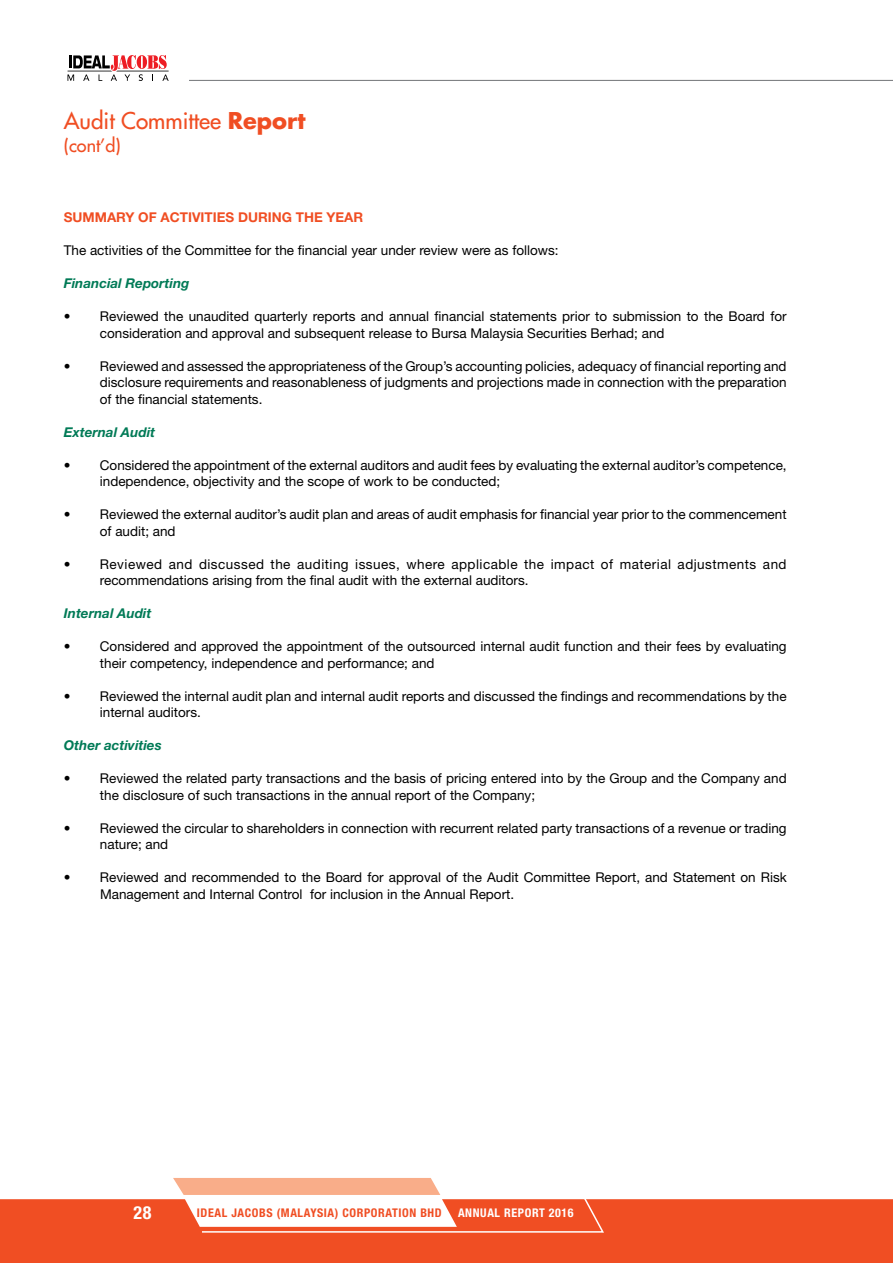
<style>
.page{position:relative;width:893px;height:1263px;background:#fff}
.page>*{position:absolute;margin:0;border:0;box-sizing:border-box;transform-origin:0 0}
.t1{font:500 22.5px "Futura Std";color:#f04e23}
.t2{font:500 18px "Futura Std";color:#f04e23}
.t3{font:700 condensed 18px "Helvetica Neue LT Std";color:#fff}
.t4{font:13.5px/16.5px "Helvetica Neue LT Std";color:#000}
.t5{font:13.5px/16.5px "Helvetica Neue LT Std";letter-spacing:.035em;color:#000}
.t6{font:italic 700 13.5px "Helvetica Neue LT Std";color:#007a56}
.t7{font:700 13.5px "Helvetica Neue LT Std";color:#f04e23}
.t8{font:700 condensed 12px "Helvetica Neue LT Std";letter-spacing:.05em;color:#f04e23}
.t9{font:700 condensed 12px "Helvetica Neue LT Std";letter-spacing:.05em;color:#fff}
.s1{font-weight:700}
</style>
<div class="page">
<div style="left:0;top:1199px;width:893px;height:64px;background:#f04e23"></div>
<svg style="left:68px;top:55px;width:101px;height:26px"></svg>
<svg style="left:173px;top:1178px;width:432px;height:55px"></svg>
<hr style="left:189px;top:80px;width:704px;height:1px;background:#808285">
<h1 class="t1" style="left:64px;top:107px;width:243px">Audit Committee <span class="s1">Report</span></h1>
<h2 class="t2" style="left:64px;top:134px;width:58px">(cont’d)</h2>
<p class="t7" style="left:64px;top:209px;width:301px">SUMMARY OF ACTIVITIES DURING THE YEAR</p>
<p class="t4" style="left:64px;top:242px;width:496px">The activities of the Committee for the financial year under review were as follows:</p>
<p class="t6" style="left:64px;top:275px;width:127px">Financial Reporting</p>
<p class="t4" style="left:100px;top:308px;width:688px;text-indent:-36px">• Reviewed the unaudited quarterly reports and annual financial statements prior to submission to the Board for consideration and approval and subsequent release to Bursa Malaysia Securities Berhad; and</p>
<p class="t4" style="left:100px;top:357px;width:688px;text-align:justify;text-indent:-36px">• Reviewed and assessed the appropriateness of the Group’s accounting policies, adequacy of financial reporting and disclosure requirements and reasonableness of judgments and projections made in connection with the preparation of the financial statements.</p>
<p class="t6" style="left:64px;top:424px;width:93px">External Audit</p>
<p class="t4" style="left:100px;top:456px;width:688px;text-indent:-36px">• Considered the appointment of the external auditors and audit fees by evaluating the external auditor’s competence, independence, objectivity and the scope of work to be conducted;</p>
<p class="t4" style="left:100px;top:506px;width:688px;text-indent:-36px">• Reviewed the external auditor’s audit plan and areas of audit emphasis for financial year prior to the commencement of audit; and</p>
<p class="t5" style="left:100px;top:555px;width:688px;text-indent:-36px">• Reviewed and discussed the auditing issues, where applicable the impact of material adjustments and recommendations arising from the final audit with the external auditors.</p>
<p class="t6" style="left:64px;top:605px;width:89px">Internal Audit</p>
<p class="t4" style="left:100px;top:638px;width:688px;text-indent:-36px">• Considered and approved the appointment of the outsourced internal audit function and their fees by evaluating their competency, independence and performance; and</p>
<p class="t4" style="left:100px;top:687px;width:688px;text-indent:-36px">• Reviewed the internal audit plan and internal audit reports and discussed the findings and recommendations by the internal auditors.</p>
<p class="t6" style="left:64px;top:737px;width:99px">Other activities</p>
<p class="t4" style="left:100px;top:770px;width:688px;text-indent:-36px">• Reviewed the related party transactions and the basis of pricing entered into by the Group and the Company and the disclosure of such transactions in the annual report of the Company;</p>
<p class="t4" style="left:100px;top:819px;width:688px;text-indent:-36px">• Reviewed the circular to shareholders in connection with recurrent related party transactions of a revenue or trading nature; and</p>
<p class="t4" style="left:100px;top:869px;width:688px;text-indent:-36px">• Reviewed and recommended to the Board for approval of the Audit Committee Report, and Statement on Risk<br>Management and Internal Control for inclusion in the Annual Report.</p>
<h2 class="t3" style="left:133px;top:1202px;width:20px">28</h2>
<p class="t8" style="left:197px;top:1206px;width:246px">IDEAL JACOBS (MALAYSIA) CORPORATION BHD</p>
<p class="t9" style="left:458px;top:1206px;width:117px">ANNUAL REPORT 2016</p>
</div>
